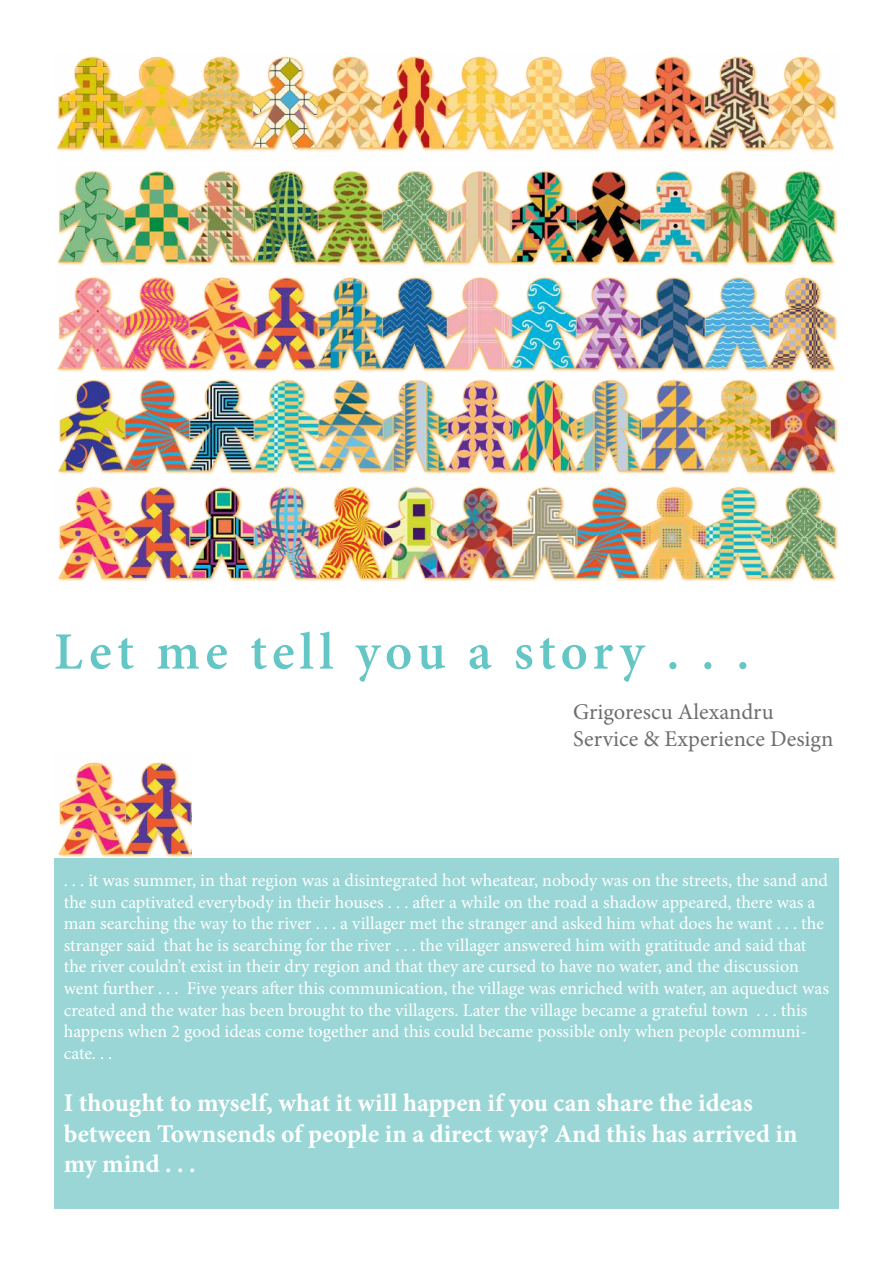
<style>
.page{position:relative;width:893px;height:1263px;background:#fff}
.page>*{position:absolute;margin:0;border:0;box-sizing:border-box;transform-origin:0 0}
.t1{font:600 52.5px "Minion Pro";letter-spacing:.095em;color:#64c6c5}
.t2{font:700 25.5px/30.6px "Minion Pro";color:#fff}
.t3{font:22.5px/27px "Minion Pro";color:#6d6e70}
.t4{font:18px/21.6px "Minion Pro";color:#fff}
</style>
<div class="page">
<div style="left:54px;top:858px;width:785px;height:351px;background:#9ad6d6"></div>
<img style="left:56px;top:56px;width:783px;height:526px">
<img style="left:58px;top:762px;width:133px;height:95px">
<h1 class="t1" style="left:54px;top:631px;width:697px">Let me tell you a story . . .</h1>
<p class="t3" style="left:573px;top:700px;width:262px">Grigorescu Alexandru<br>Service &amp; Experience Design</p>
<p class="t4" style="left:64px;top:871px;width:767px">. . . it was summer, in that region was a disintegrated hot wheatear, nobody was on the streets, the sand and the sun captivated everybody in their houses . . . after a while on the road a shadow appeared, there was a man searching the way to the river . . . a villager met the stranger and asked him what does he want . . . the stranger said that he is searching for the river . . . the villager answered him with gratitude and said that the river couldn’t exist in their dry region and that they are cursed to have no water, and the discussion went further . . . Five years after this communication, the village was enriched with water, an aqueduct was created and the water has been brought to the villagers. Later the village became a grateful town . . . this happens when 2 good ideas come together and this could became possible only when people communi&shy;cate. . .</p>
<h2 class="t2" style="left:64px;top:1090px;width:735px">I thought to myself, what it will happen if you can share the ideas between Townsends of people in a direct way? And this has arrived in my mind . . .</h2>
</div>
